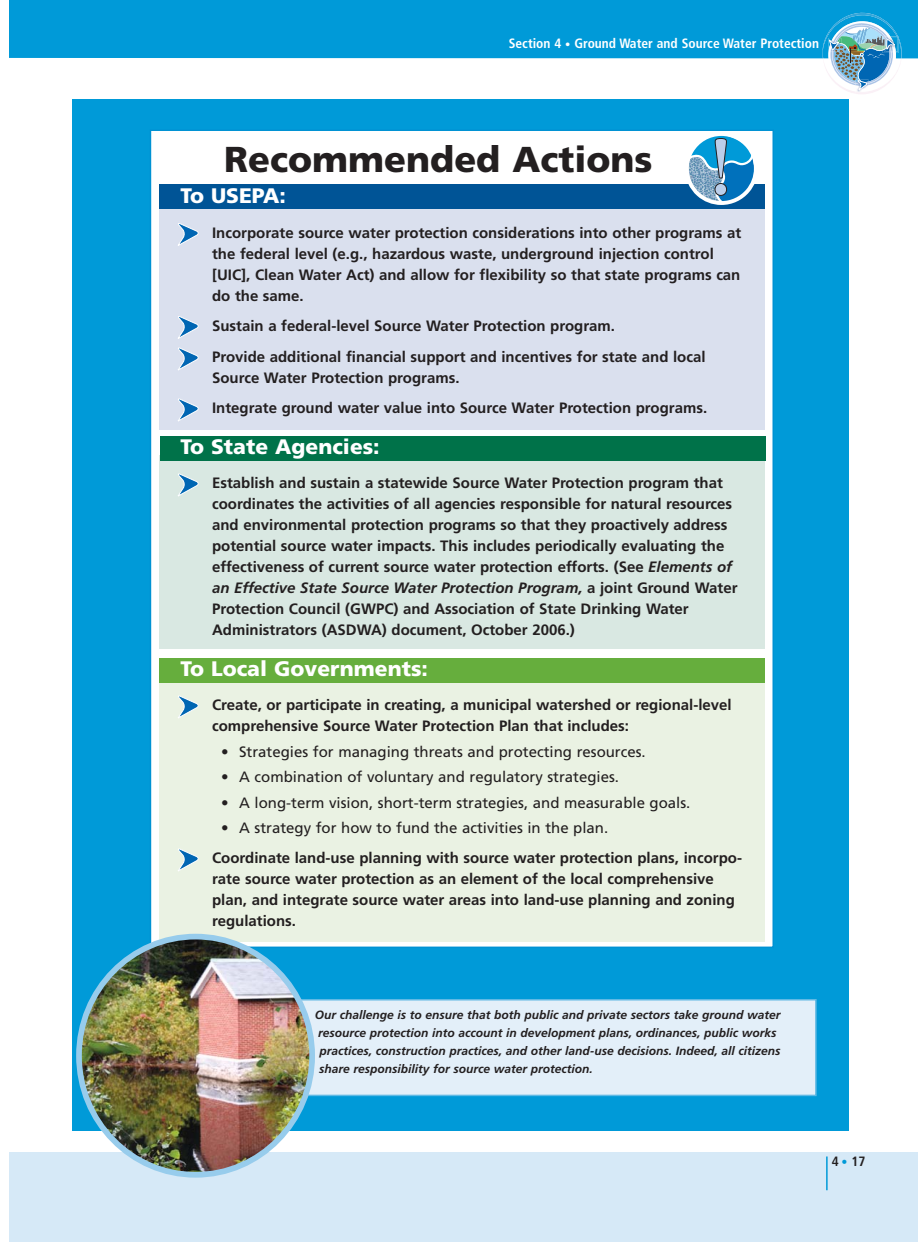
<style>
.page{position:relative;width:918px;height:1242px;background:#fff}
.page>*{position:absolute;margin:0;border:0;box-sizing:border-box;transform-origin:0 0}
.t1{font:900 36px "Frutiger";color:#231f20}
.t2{font:900 21px "Frutiger";color:#fff}
.t3{font:700 15px/21px "Frutiger";color:#231f20}
.t4{font:15px "Frutiger";color:#231f20}
.t5{font:700 condensed 13.5px "Frutiger";color:#fff}
.t6{font:700 condensed 13.5px "Frutiger";color:#231f20}
.t7{font:italic 700 12px/18px "Frutiger";color:#231f20}
.s1{font-size:10.5px}
.s2{font-style:italic}
.s3{font-size:12px;color:#009ad8}
</style>
<div class="page">
<div style="left:72px;top:99px;width:776px;height:1032px;background:#009ad8"></div>
<div style="left:9px;top:1152px;width:909px;height:90px;background:#d6e9f7"></div>
<div style="left:9px;top:0;width:909px;height:58px;background:#009ad8"></div>
<svg style="left:822px;top:1px;width:80px;height:93px"></svg>
<hr style="left:826px;top:1156px;width:2px;height:34px;background:#009ad8">
<div style="left:150px;top:130px;width:623px;height:817px;background:#fff"></div>
<div style="left:159px;top:456px;width:606px;height:193px;background:#d9e8e2"></div>
<div style="left:159px;top:678px;width:606px;height:264px;background:#eaf2e3"></div>
<div style="left:159px;top:184px;width:606px;height:246px;background:#dae0ee"></div>
<div style="left:159px;top:184px;width:606px;height:25px;background:#005496"></div>
<div style="left:159px;top:658px;width:606px;height:25px;background:#66ae3d"></div>
<div style="left:160px;top:436px;width:605px;height:25px;background:#007249"></div>
<svg style="left:178px;top:849px;width:21px;height:22px"></svg>
<svg style="left:178px;top:696px;width:21px;height:22px"></svg>
<svg style="left:178px;top:474px;width:21px;height:22px"></svg>
<svg style="left:178px;top:399px;width:21px;height:22px"></svg>
<svg style="left:178px;top:348px;width:21px;height:22px"></svg>
<svg style="left:178px;top:316px;width:21px;height:23px"></svg>
<svg style="left:178px;top:223px;width:21px;height:23px"></svg>
<svg style="left:688px;top:135px;width:67px;height:70px"></svg>
<div style="left:268px;top:1000px;width:548px;height:95px;background:#e3eff9"></div>
<div style="left:268px;top:999px;width:549px;height:97px;border:2px solid #60b9e4"></div>
<img style="left:76px;top:934px;width:239px;height:244px">
<p class="t5" style="left:509px;top:38px;width:312px">Section 4 <span class="s1">•</span> Ground Water and Source Water Protection</p>
<h1 class="t1" style="left:224px;top:145px;width:430px">Recommended Actions</h1>
<h2 class="t2" style="left:181px;top:187px;width:107px">To USEPA:</h2>
<p class="t3" style="left:212px;top:223px;width:531px">Incorporate source water protection considerations into other programs at the federal level (e.g., hazardous waste, underground injection control [UIC], Clean Water Act) and allow for flexibility so that state programs can do the same.</p>
<p class="t3" style="left:212px;top:311px;width:495px;line-height:31.5px">Sustain a federal-level Source Water Protection program.<br>Provide additional financial support and incentives for state and local</p>
<p class="t3" style="left:212px;top:364px;width:497px;line-height:30px">Source Water Protection programs.<br>Integrate ground water value into Source Water Protection programs.</p>
<h2 class="t2" style="left:181px;top:438px;width:201px">To State Agencies:</h2>
<p class="t3" style="left:212px;top:474px;width:527px">Establish and sustain a statewide Source Water Protection program that coordinates the activities of all agencies responsible for natural resources and environmental protection programs so that they proactively address potential source water impacts. This includes periodically evaluating the effectiveness of current source water protection efforts. (See <span class="s2">Elements of an Effective State Source Water Protection Program,</span> a joint Ground Water Protection Council (GWPC) and Association of State Drinking Water Administrators (ASDWA) document, October 2006.)</p>
<h2 class="t2" style="left:181px;top:660px;width:249px">To Local Governments:</h2>
<p class="t3" style="left:212px;top:696px;width:521px">Create, or participate in creating, a municipal watershed or regional-level comprehensive Source Water Protection Plan that includes:</p>
<p class="t4" style="left:221px;top:745px;width:426px">• Strategies for managing threats and protecting resources.</p>
<p class="t4" style="left:221px;top:771px;width:399px">• A combination of voluntary and regulatory strategies.</p>
<p class="t4" style="left:221px;top:796px;width:471px">• A long-term vision, short-term strategies, and measurable goals.</p>
<p class="t4" style="left:221px;top:822px;width:389px">• A strategy for how to fund the activities in the plan.</p>
<p class="t3" style="left:212px;top:849px;width:531px">Coordinate land-use planning with source water protection plans, incorpo&shy;rate source water protection as an element of the local comprehensive plan, and integrate source water areas into land-use planning and zoning regulations.</p>
<p class="t7" style="left:315px;top:1006px;width:467px">Our challenge is to ensure that both public and private sectors take ground water resource protection into account in development plans, ordinances, public works practices, construction practices, and other land-use decisions. Indeed, all citizens share responsibility for source water protection.</p>
<p class="t6" style="left:832px;top:1156px;width:35px">4<span class="s3">•</span>17</p>
</div>
